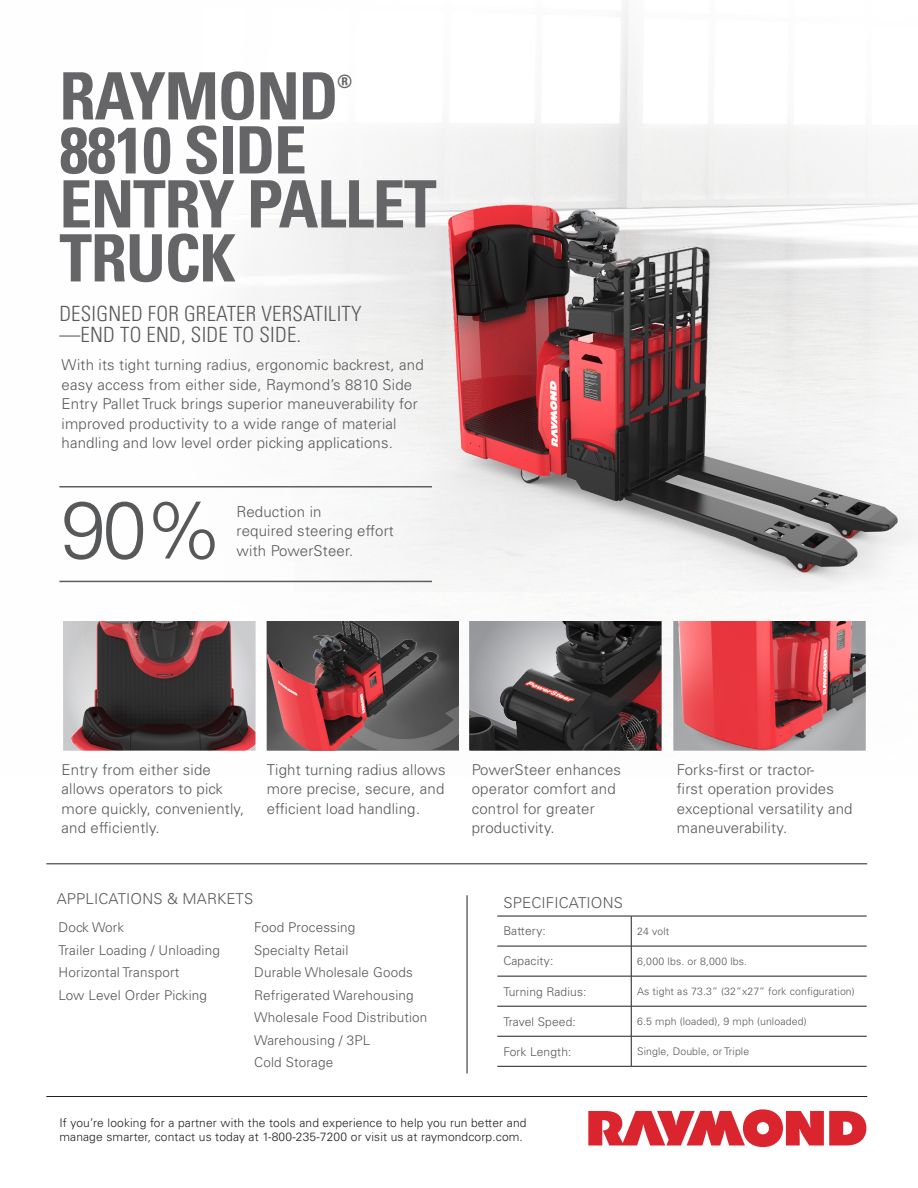
<style>
.page{position:relative;width:918px;height:1188px;background:#fff}
.page>*{position:absolute;margin:0;border:0;box-sizing:border-box;transform-origin:0 0}
.t1{font:300 80.4px "Univers LT Std";color:#57585a}
.t2{font:700 condensed 65.4px/54px "Univers LT Std";letter-spacing:-.02em;color:#656568}
.t3{font:300 condensed 21px/21px "Univers LT Std";letter-spacing:.01em;color:#57585a}
.t4{font:700 condensed 18.3px "Univers LT Std";color:#656568}
.t5{font:300 15px/19.5px "Univers LT Std";letter-spacing:.01em;color:#57585a}
.t6{font:300 13.5px "Univers LT Std";letter-spacing:.01em;color:#57585a}
.t7{font:300 12px/14.4px "Univers LT Std";letter-spacing:.01em;color:#231f20}
.t8{font:300 12px "Univers LT Std";letter-spacing:.01em;color:#57585a}
.t9{font:300 10.5px "Univers LT Std";letter-spacing:.01em;color:#57585a}
</style>
<div class="page">
<img style="left:295px;top:192px;width:623px;height:399px">
<hr style="left:46px;top:1096px;width:821px;height:1px;background:#231f20">
<hr style="left:46px;top:864px;width:821px;height:1px;background:#231f20">
<hr style="left:467px;top:895px;width:1px;height:179px;background:#231f20">
<svg style="left:588px;top:1109px;width:278px;height:38px"></svg>
<hr style="left:497px;top:916px;width:134px;height:1px;background:#231f20">
<hr style="left:631px;top:916px;width:236px;height:1px;background:#231f20">
<hr style="left:631px;top:916px;width:1px;height:30px;background:#231f20">
<hr style="left:497px;top:946px;width:134px;height:1px;background:#231f20">
<hr style="left:631px;top:946px;width:236px;height:1px;background:#231f20">
<hr style="left:631px;top:946px;width:1px;height:30px;background:#231f20">
<hr style="left:631px;top:976px;width:1px;height:30px;background:#231f20">
<hr style="left:631px;top:1006px;width:1px;height:30px;background:#231f20">
<hr style="left:631px;top:1036px;width:1px;height:30px;background:#231f20">
<hr style="left:497px;top:976px;width:134px;height:1px;background:#231f20">
<hr style="left:631px;top:976px;width:236px;height:1px;background:#231f20">
<hr style="left:497px;top:1006px;width:134px;height:1px;background:#231f20">
<hr style="left:631px;top:1006px;width:236px;height:1px;background:#231f20">
<hr style="left:497px;top:1036px;width:134px;height:1px;background:#231f20">
<hr style="left:631px;top:1036px;width:236px;height:1px;background:#231f20">
<hr style="left:497px;top:1066px;width:134px;height:1px;background:#231f20">
<hr style="left:631px;top:1066px;width:236px;height:1px;background:#231f20">
<img style="left:63px;top:621px;width:192px;height:130px">
<img style="left:469px;top:621px;width:193px;height:130px">
<img style="left:267px;top:621px;width:192px;height:130px">
<img style="left:673px;top:621px;width:193px;height:130px">
<hr style="left:59px;top:486px;width:373px;height:2px;background:#5e5e5e">
<hr style="left:59px;top:581px;width:373px;height:1px;background:#5e5e5e">
<p class="t2" style="left:59px;top:69px;width:281px">RAYMOND</p>
<p class="t4" style="left:337px;top:70px;width:17px">®</p>
<p class="t2" style="left:59px;top:123px;width:379px">8810 SIDE<br>ENTRY PALLET<br>TRUCK</p>
<p class="t3" style="left:59px;top:303px;width:304px">DESIGNED FOR GREATER VERSATILITY —END TO END, SIDE TO SIDE.</p>
<p class="t5" style="left:62px;top:355px;width:364px">With its tight turning radius, ergonomic backrest, and easy access from either side, Raymond’s 8810 Side Entry Pallet Truck brings superior maneuverability for improved productivity to a wide range of material handling and low level order picking applications.</p>
<p class="t1" style="left:61px;top:482px;width:165px">90%</p>
<p class="t5" style="left:237px;top:501px;width:159px">Reduction in<br>required steering effort with PowerSteer.</p>
<p class="t5" style="left:62px;top:760px;width:184px">Entry from either side allows operators to pick more quickly, conveniently, and efficiently.</p>
<p class="t5" style="left:267px;top:760px;width:181px;text-align:justify">Tight turning radius allows more precise, secure, and efficient load handling.</p>
<p class="t5" style="left:472px;top:760px;width:151px">PowerSteer enhances operator comfort and control for greater productivity.</p>
<p class="t5" style="left:677px;top:760px;width:177px">Forks-first or tractor-<br>first operation provides exceptional versatility and maneuverability.</p>
<p class="t5" style="left:57px;top:889px;width:198px">APPLICATIONS &amp; MARKETS</p>
<p class="t6" style="left:58px;top:919px;width:67px">Dock Work</p>
<p class="t6" style="left:58px;top:942px;width:163px">Trailer Loading / Unloading</p>
<p class="t6" style="left:58px;top:964px;width:122px">Horizontal Transport</p>
<p class="t6" style="left:58px;top:987px;width:150px">Low Level Order Picking</p>
<p class="t6" style="left:254px;top:919px;width:103px">Food Processing</p>
<p class="t6" style="left:254px;top:942px;width:96px">Specialty Retail</p>
<p class="t6" style="left:254px;top:964px;width:160px">Durable Wholesale Goods</p>
<p class="t6" style="left:254px;top:987px;width:161px">Refrigerated Warehousing</p>
<p class="t6" style="left:254px;top:1009px;width:175px">Wholesale Food Distribution</p>
<p class="t6" style="left:254px;top:1032px;width:118px">Warehousing / 3PL</p>
<p class="t6" style="left:254px;top:1054px;width:81px">Cold Storage</p>
<p class="t5" style="left:503px;top:893px;width:121px">SPECIFICATIONS</p>
<p class="t8" style="left:503px;top:924px;width:44px">Battery:</p>
<p class="t9" style="left:637px;top:925px;width:34px">24 volt</p>
<p class="t8" style="left:503px;top:954px;width:52px">Capacity:</p>
<p class="t9" style="left:637px;top:955px;width:111px">6,000 lbs. or 8,000 lbs.</p>
<p class="t8" style="left:503px;top:984px;width:85px">Turning Radius:</p>
<p class="t9" style="left:637px;top:985px;width:219px">As tight as 73.3” (32”x27” fork configuration)</p>
<p class="t8" style="left:503px;top:1014px;width:74px">Travel Speed:</p>
<p class="t9" style="left:637px;top:1015px;width:171px">6.5 mph (loaded), 9 mph (unloaded)</p>
<p class="t8" style="left:503px;top:1044px;width:70px">Fork Length:</p>
<p class="t9" style="left:637px;top:1045px;width:114px">Single, Double, or Triple</p>
<p class="t7" style="left:59px;top:1115px;width:469px">If you’re looking for a partner with the tools and experience to help you run better and manage smarter, contact us today at 1-800-235-7200 or visit us at raymondcorp.com.</p>
</div>
